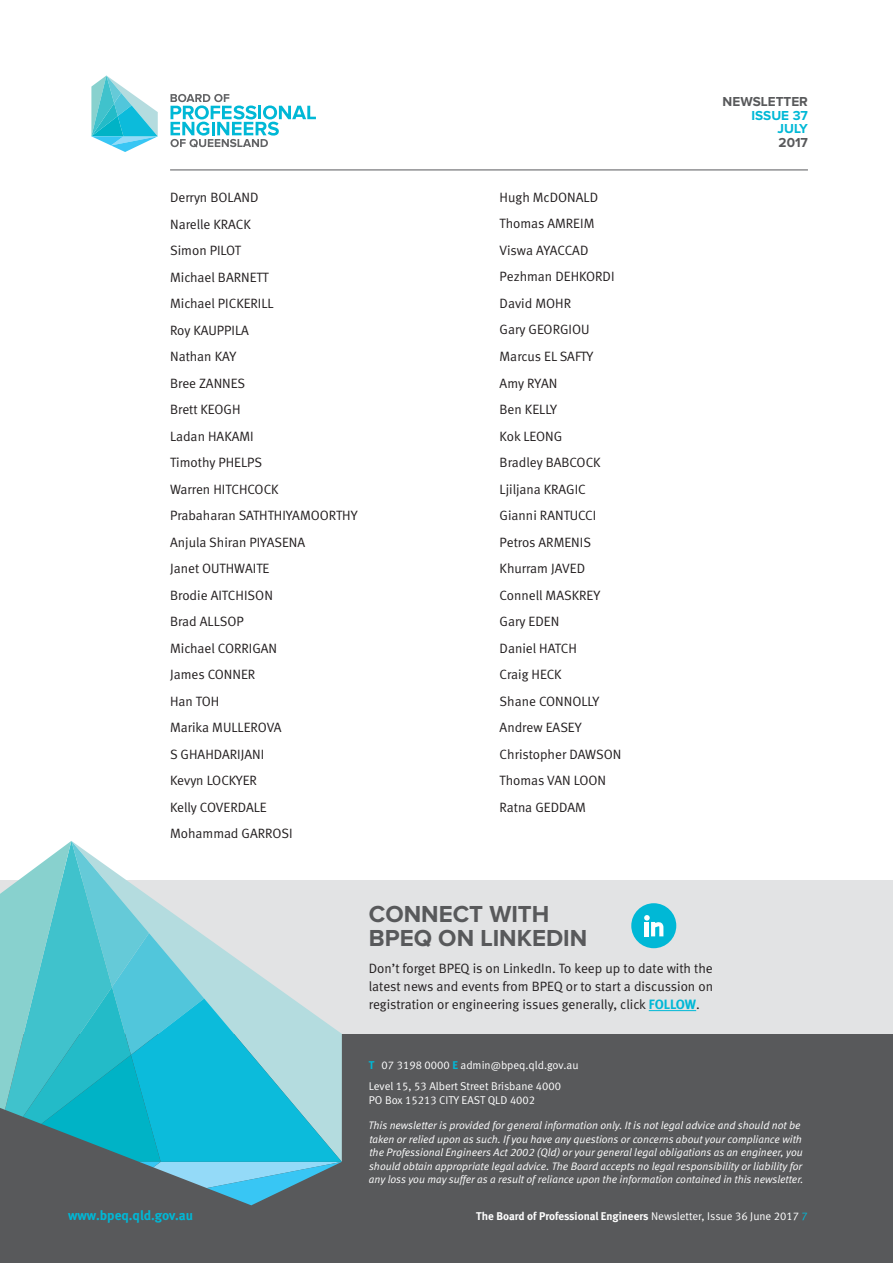
<style>
.page{position:relative;width:893px;height:1263px;background:#fff}
.page>*{position:absolute;margin:0;border:0;box-sizing:border-box;transform-origin:0 0}
.t1{font:700 24px/24px "Proxima Nova";color:#58595b}
.t2{font:13.5px/26.5px "Meta Normal LF";color:#231f20}
.t3{font:13.5px "Meta Bold LF";color:#00b8d6}
.t4{font:700 13.5px "Proxima Nova";color:#58595b}
.t5{font:700 13.5px/13.5px "Proxima Nova";color:#00b8d6;text-align:right}
.t6{font:11.25px/20.7px "Meta Normal LF";color:#fff}
.t7{font:11.25px "Meta Bold LF";color:#fff}
.t8{font:italic 10.8px/13.5px "Meta Normal LF";color:#fff}
.s1{font-family:"Meta Bold LF";color:#00b8d6}
.s2{font-family:"Meta Normal LF"}
.s3{font-family:"Meta Normal LF";color:#00b8d6}
</style>
<div class="page">
<hr style="left:170px;top:170px;width:638px;height:1px;background:#58595b">
<svg style="left:171px;top:94px;width:145px;height:53px"></svg>
<svg style="left:91px;top:75px;width:67px;height:77px"></svg>
<div style="left:0;top:1033px;width:893px;height:230px;background:#58595b"></div>
<div style="left:0;top:880px;width:893px;height:153px;background:#e2e3e4"></div>
<svg style="left:0;top:841px;width:342px;height:364px"></svg>
<hr style="left:649px;top:1010px;width:47px;height:1px;background:#00b8d6">
<div style="left:631px;top:903px;width:45px;height:45px;background:#00b8d6;border-radius:50%"></div>
<svg style="left:644px;top:915px;width:19px;height:21px"></svg>
<p class="t2" style="left:170px;top:184px;width:189px">Derryn BOLAND<br>Narelle KRACK<br>Simon PILOT<br>Michael BARNETT<br>Michael PICKERILL<br>Roy KAUPPILA<br>Nathan KAY<br>Bree ZANNES<br>Brett KEOGH<br>Ladan HAKAMI<br>Timothy PHELPS<br>Warren HITCHCOCK<br>Prabaharan SATHTHIYAMOORTHY<br>Anjula Shiran PIYASENA<br>Janet OUTHWAITE<br>Brodie AITCHISON<br>Brad ALLSOP<br>Michael CORRIGAN<br>James CONNER<br>Han TOH<br>Marika MULLEROVA<br>S GHAHDARIJANI<br>Kevyn LOCKYER<br>Kelly COVERDALE<br>Mohammad GARROSI</p>
<p class="t2" style="left:500px;top:184px;width:123px">Hugh McDONALD<br>Thomas AMREIM<br>Viswa AYACCAD<br>Pezhman DEHKORDI<br>David MOHR<br>Gary GEORGIOU<br>Marcus EL SAFTY<br>Amy RYAN<br>Ben KELLY<br>Kok LEONG<br>Bradley BABCOCK<br>Ljiljana KRAGIC<br>Gianni RANTUCCI<br>Petros ARMENIS<br>Khurram JAVED<br>Connell MASKREY<br>Gary EDEN<br>Daniel HATCH<br>Craig HECK<br>Shane CONNOLLY<br>Andrew EASEY<br>Christopher DAWSON<br>Thomas VAN LOON<br>Ratna GEDDAM</p>
<p class="t4" style="left:723px;top:96px;width:87px">NEWSLETTER</p>
<p class="t5" style="left:751px;top:109px;width:58px">ISSUE 37<br>JULY</p>
<p class="t4" style="left:778px;top:136px;width:31px">2017</p>
<h1 class="t1" style="left:369px;top:903px;width:220px">CONNECT WITH<br>BPEQ ON LINKEDIN</h1>
<p class="t2" style="left:369px;top:959px;width:346px;line-height:18px;text-align:justify">Don’t forget BPEQ is on LinkedIn. To keep up to date with the latest news and events from BPEQ or to start a discussion on registration or engineering issues generally, click <span class="s1">FOLLOW</span>.</p>
<p class="t6" style="left:369px;top:1054px;width:211px"><span class="s1">T</span> 07 3198 0000 <span class="s1">E</span> admin@bpeq.qld.gov.au<br>Level 15, 53 Albert Street Brisbane 4000</p>
<p class="t6" style="left:369px;top:1089px;width:168px">PO Box 15213 CITY EAST QLD 4002</p>
<p class="t8" style="left:369px;top:1118px;width:436px">This newsletter is provided for general information only. It is not legal advice and should not be taken or relied upon as such. If you have any questions or concerns about your compliance with the Professional Engineers Act 2002 (Qld) or your general legal obligations as an engineer, you should obtain appropriate legal advice. The Board accepts no legal responsibility or liability for any loss you may suffer as a result of reliance upon the information contained in this newsletter.</p>
<p class="t3" style="left:68px;top:1208px;width:126px">www.bpeq.qld.gov.au</p>
<p class="t7" style="left:476px;top:1210px;width:333px">The Board of Professional Engineers <span class="s2">Newsletter, Issue 36 June 2017</span> <span class="s3">7</span></p>
</div>
